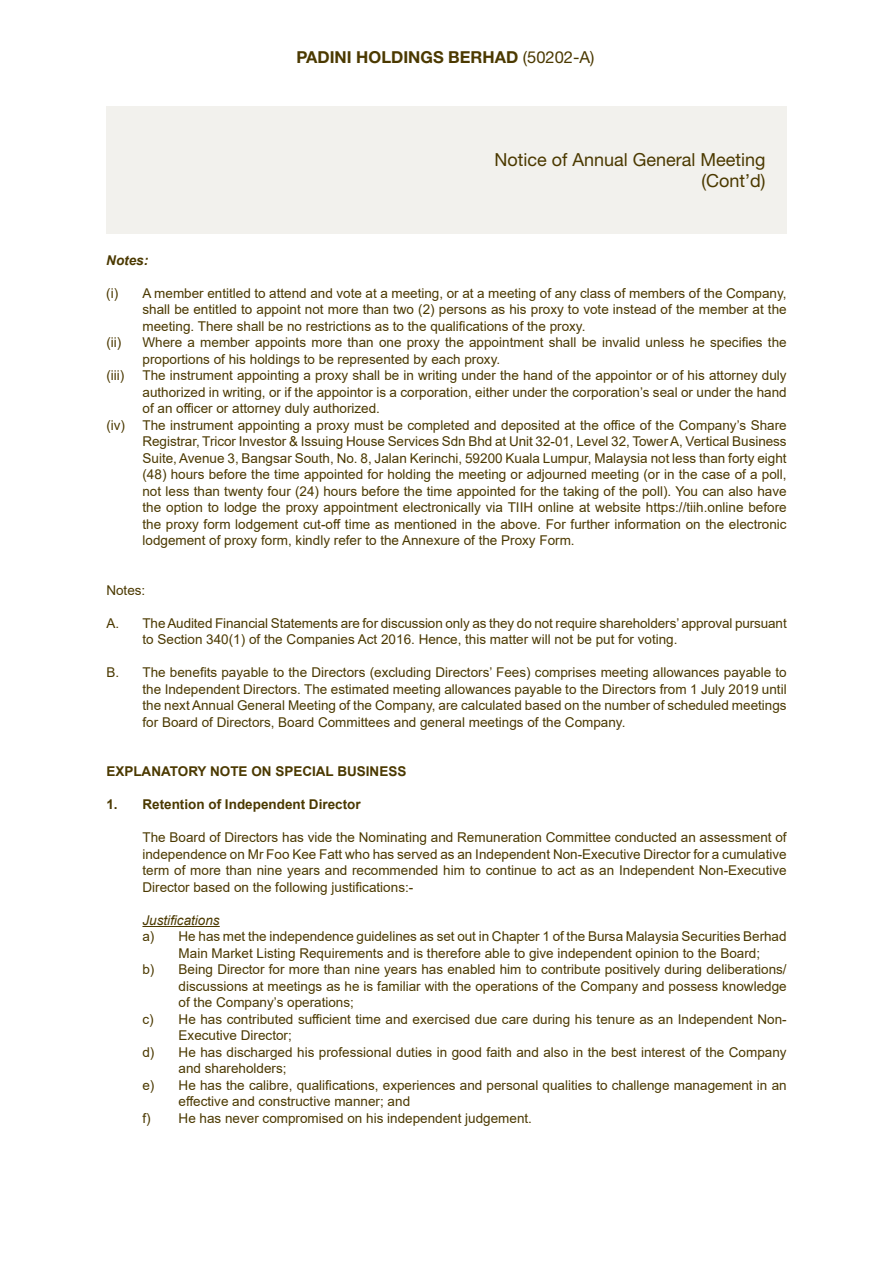
<style>
.page{position:relative;width:893px;height:1263px;background:#fff}
.page>*{position:absolute;margin:0;border:0;box-sizing:border-box;transform-origin:0 0}
.t1{font:18px/21.6px "Helvetica Neue LT Std";color:#4b3900;text-align:right}
.t2{font:700 16.5px "Helvetica Neue LT Std";color:#4b3900}
.t3{font:13.5px/16.5px "Arial";color:#4b3900;text-align:justify}
.t4{font:700 13.5px "Arial";color:#4b3900}
.t5{font:italic 13.5px "Arial";color:#4b3900}
.t6{font:italic 700 13.5px "Arial";color:#4b3900}
.s1{font-weight:400}
</style>
<div class="page">
<div style="left:106px;top:106px;width:681px;height:128px;background:#f2f1ed"></div>
<hr style="left:142px;top:926px;width:78px;height:1px;background:#4b3900">
<p class="t2" style="left:296px;top:47px;width:299px">PADINI HOLDINGS BERHAD <span class="s1">(50202-A)</span></p>
<h1 class="t1" style="left:494px;top:148px;width:273px">Notice of Annual General Meeting (Cont’d)</h1>
<p class="t6" style="left:106px;top:251px;width:43px">Notes:</p>
<p class="t3" style="left:106px;top:285px;width:682px">(i) A member entitled to attend and vote at a meeting, or at a meeting of any class of members of the Company,</p>
<p class="t3" style="left:142px;top:301px;width:646px">shall be entitled to appoint not more than two (2) persons as his proxy to vote instead of the member at the</p>
<p class="t3" style="left:142px;top:318px;width:444px">meeting. There shall be no restrictions as to the qualifications of the proxy.</p>
<p class="t3" style="left:106px;top:334px;width:16px">(ii)</p>
<p class="t3" style="left:142px;top:334px;width:646px">Where a member appoints more than one proxy the appointment shall be invalid unless he specifies the proportions of his holdings to be represented by each proxy.</p>
<p class="t3" style="left:106px;top:367px;width:19px">(iii)</p>
<p class="t3" style="left:143px;top:367px;width:646px">The instrument appointing a proxy shall be in writing under the hand of the appointor or of his attorney duly authorized in writing, or if the appointor is a corporation, either under the corporation’s seal or under the hand of an officer or attorney duly authorized.</p>
<p class="t3" style="left:106px;top:417px;width:20px">(iv)</p>
<p class="t3" style="left:142px;top:417px;width:646px">The instrument appointing a proxy must be completed and deposited at the office of the Company’s Share Registrar, Tricor Investor &amp; Issuing House Services Sdn Bhd at Unit 32-01, Level 32, Tower A, Vertical Business Suite, Avenue 3, Bangsar South, No. 8, Jalan Kerinchi, 59200 Kuala Lumpur, Malaysia not less than forty eight (48) hours before the time appointed for holding the meeting or adjourned meeting (or in the case of a poll, not less than twenty four (24) hours before the time appointed for the taking of the poll). You can also have the option to lodge the proxy appointment electronically via TIIH online at website https://tiih.online before the proxy form lodgement cut-off time as mentioned in the above. For further information on the electronic lodgement of proxy form, kindly refer to the Annexure of the Proxy Form.</p>
<p class="t3" style="left:106px;top:582px;width:41px">Notes:</p>
<p class="t3" style="left:142px;top:615px;width:646px;text-indent:-36px">A. The Audited Financial Statements are for discussion only as they do not require shareholders’ approval pursuant to Section 340(1) of the Companies Act 2016. Hence, this matter will not be put for voting.</p>
<p class="t3" style="left:142px;top:664px;width:646px;text-indent:-36px">B. The benefits payable to the Directors (excluding Directors’ Fees) comprises meeting allowances payable to the Independent Directors. The estimated meeting allowances payable to the Directors from 1 July 2019 until the next Annual General Meeting of the Company, are calculated based on the number of scheduled meetings for Board of Directors, Board Committees and general meetings of the Company.</p>
<p class="t4" style="left:106px;top:762px;width:302px">EXPLANATORY NOTE ON SPECIAL BUSINESS</p>
<p class="t4" style="left:106px;top:795px;width:256px">1. Retention of Independent Director</p>
<p class="t3" style="left:142px;top:829px;width:646px">The Board of Directors has vide the Nominating and Remuneration Committee conducted an assessment of independence on Mr Foo Kee Fatt who has served as an Independent Non-Executive Director for a cumulative term of more than nine years and recommended him to continue to act as an Independent Non-Executive Director based on the following justifications:-</p>
<p class="t5" style="left:142px;top:911px;width:79px">Justifications</p>
<p class="t3" style="left:142px;top:928px;width:646px">a) He has met the independence guidelines as set out in Chapter 1 of the Bursa Malaysia Securities Berhad</p>
<p class="t3" style="left:179px;top:945px;width:583px">Main Market Listing Requirements and is therefore able to give independent opinion to the Board;</p>
<p class="t3" style="left:142px;top:961px;width:646px">b) Being Director for more than nine years has enabled him to contribute positively during deliberations/</p>
<p class="t3" style="left:179px;top:978px;width:610px">discussions at meetings as he is familiar with the operations of the Company and possess knowledge</p>
<p class="t3" style="left:179px;top:994px;width:177px">of the Company’s operations;</p>
<p class="t3" style="left:142px;top:1011px;width:646px">c) He has contributed sufficient time and exercised due care during his tenure as an Independent Non-</p>
<p class="t3" style="left:179px;top:1027px;width:115px">Executive Director;</p>
<p class="t3" style="left:142px;top:1044px;width:646px">d) He has discharged his professional duties in good faith and also in the best interest of the Company</p>
<p class="t3" style="left:179px;top:1060px;width:110px">and shareholders;</p>
<p class="t3" style="left:142px;top:1077px;width:646px">e) He has the calibre, qualifications, experiences and personal qualities to challenge management in an</p>
<p class="t3" style="left:179px;top:1093px;width:233px">effective and constructive manner; and</p>
<p class="t3" style="left:142px;top:1110px;width:391px">f) He has never compromised on his independent judgement.</p>
</div>
